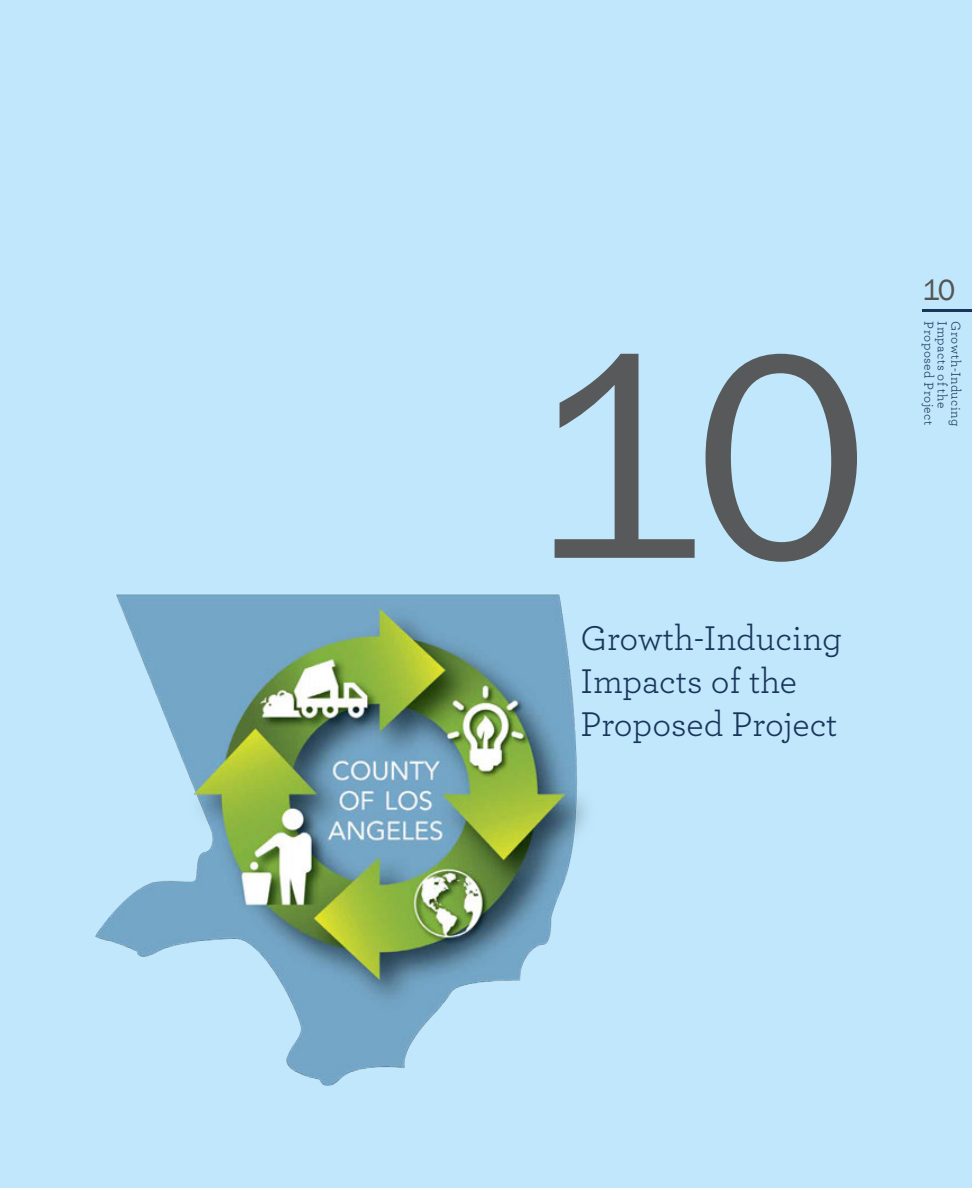
<style>
.page{position:relative;width:972px;height:1188px;background:#c0e7fb}
.page>*{position:absolute;margin:0;border:0;box-sizing:border-box;transform-origin:0 0}
.t1{font:300px "Franklin Gothic";color:#58595b}
.t2{font:36px "Archer";color:#1a355a}
.t3{font:30px "Franklin Gothic";color:#555554}
.t4{font:13.5px "Archer";letter-spacing:.035em;color:#1a355a}
</style>
<div class="page">
<img style="left:96px;top:594px;width:490px;height:491px">
<hr style="left:922px;top:309px;width:50px;height:3px;background:#1a355a">
<p class="t1" style="left:527px;top:272px;width:344px">10</p>
<p class="t2" style="left:580px;top:613px;width:263px">Growth-Inducing</p>
<p class="t2" style="left:580px;top:656px;width:218px">Impacts of the</p>
<p class="t2" style="left:580px;top:699px;width:259px">Proposed Project</p>
<p class="t3" style="left:922px;top:271px;width:35px">10</p>
<p class="t4" style="left:938px;top:321px;width:105px;rotate:90deg">Proposed Project</p>
<p class="t4" style="left:952px;top:321px;width:89px;rotate:90deg">Impacts of the</p>
<p class="t4" style="left:965px;top:321px;width:107px;rotate:90deg">Growth-Inducing</p>
</div>
